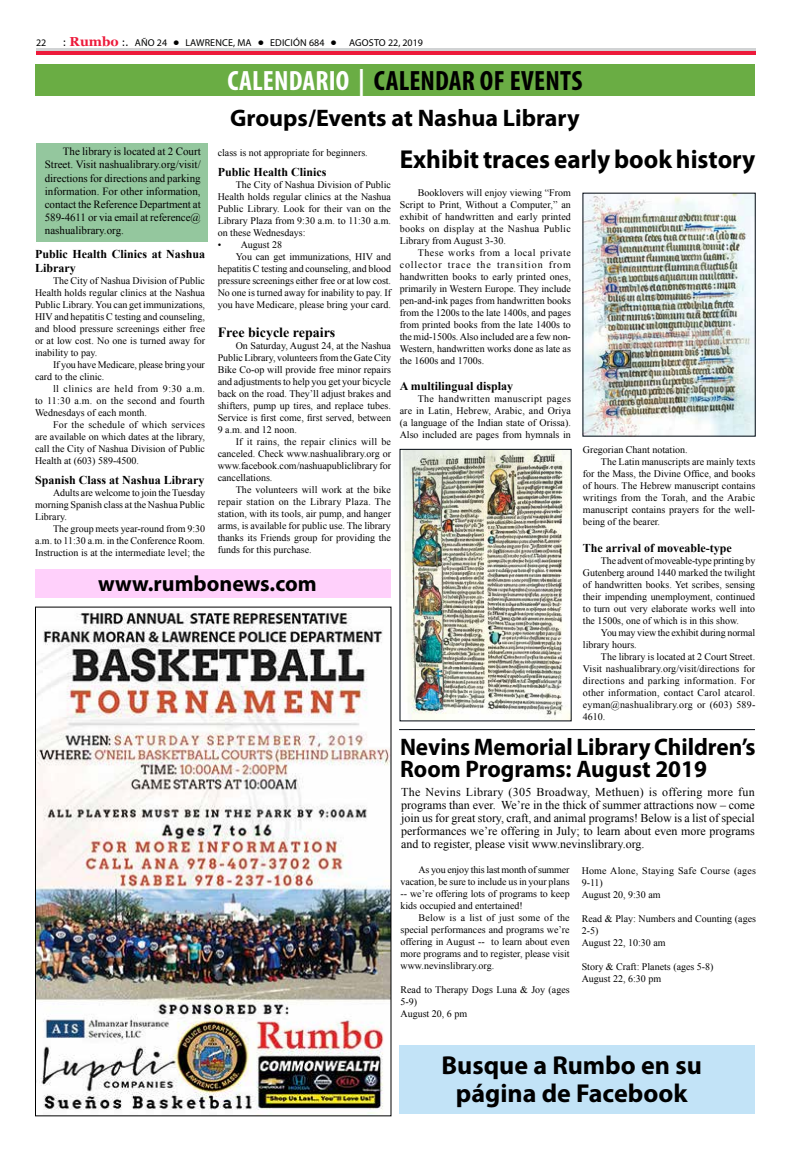
<style>
.page{position:relative;width:792px;height:1152px;background:#fff}
.page>*{position:absolute;margin:0;border:0;box-sizing:border-box;transform-origin:0 0}
.t1{font:700 condensed 28px "Myriad Pro";letter-spacing:.005em;color:#000}
.t2{font:700 26px/28px "Myriad Pro";color:#000;text-align:center}
.t3{font:700 24px/23px "Myriad Pro";color:#000}
.t4{font:700 22px "Myriad Pro";color:#000}
.t5{font:700 14px "Times New Roman";color:#000}
.t6{font:12px/13px "Times New Roman";color:#000;text-align:justify}
.t7{font:700 12px/14.4px "Times New Roman";color:#000}
.t8{font:11px/13.2px "Times New Roman";letter-spacing:-.005em;color:#000;text-align:justify}
.t9{font:10px/12px "Times New Roman";color:#000;text-align:justify}
.t10{font:10px "Myriad Pro";letter-spacing:.02em;color:#000}
.t11{font:10px/12px "Times New Roman";letter-spacing:.02em;color:#000}
.s1{font-family:"Tahoma"}
.s2{font-family:"Georgia";font-weight:700;font-size:13px;color:#ed1a3b}
.s3{font-family:"Tahoma";font-weight:700}
.s4{color:#fff}
</style>
<div class="page">
<div style="left:36px;top:50px;width:720px;height:5px;background:#ed1a3b"></div>
<hr style="left:36px;top:48px;width:720px;height:2px;background:#d1d3d4">
<div style="left:399px;top:1046px;width:356px;height:68px;background:#c2e3f7"></div>
<div style="left:36px;top:569px;width:355px;height:29px;background:#ffd0fb"></div>
<div style="left:36px;top:64px;width:719px;height:32px;background:#6aad44"></div>
<div style="left:36px;top:143px;width:172px;height:99px;background:#94c79e"></div>
<hr style="left:399px;top:729px;width:356px;height:1px;background:#000710">
<img style="left:585px;top:195px;width:169px;height:239px">
<img style="left:402px;top:451px;width:167px;height:268px">
<img style="left:37px;top:613px;width:353px;height:501px">
<p class="t10" style="left:36px;top:36px;width:12px">22</p>
<p class="t10" style="left:63px;top:36px;width:362px"><span class="s1">:</span> <span class="s2">Rumbo</span> <span class="s1">:.</span> AÑO 24 <span class="s3">•</span> LAWRENCE, MA <span class="s3">•</span> EDICIÓN 684 <span class="s3">•</span> AGOSTO 22, 2019</p>
<h1 class="t1" style="left:227px;top:63px;width:357px"><span class="s4">CALENDARIO |</span> CALENDAR OF EVENTS</h1>
<h3 class="t3" style="left:230px;top:106px;width:351px">Groups/Events at Nashua Library</h3>
<p class="t8" style="left:45px;top:145px;width:157px;text-indent:18px">The library is located at 2 Court Street. Visit nashualibrary.org/visit/ directions for directions and parking information. For other information, contact the Reference Department at 589-4611 or via email at reference@ nashualibrary.org.</p>
<p class="t9" style="left:218px;top:146px;width:151px">class is not appropriate for beginners.</p>
<p class="t7" style="left:218px;top:165px;width:110px">Public Health Clinics</p>
<p class="t9" style="left:218px;top:179px;width:175px;text-indent:18px">The City of Nashua Division of Public Health holds regular clinics at the Nashua Public Library. Look for their van on the Library Plaza from 9:30 a.m. to 11:30 a.m. on these Wednesdays:</p>
<p class="t9" style="left:218px;top:239px;width:66px">• August 28</p>
<p class="t9" style="left:236px;top:251px;width:157px">You can get immunizations, HIV and</p>
<p class="t9" style="left:218px;top:263px;width:175px">hepatitis C testing and counseling, and blood</p>
<p class="t9" style="left:218px;top:275px;width:175px">pressure screenings either free or at low cost.</p>
<p class="t9" style="left:218px;top:287px;width:175px">No one is turned away for inability to pay. If</p>
<p class="t9" style="left:218px;top:299px;width:175px">you have Medicare, please bring your card.</p>
<h3 class="t5" style="left:218px;top:323px;width:119px">Free bicycle repairs</h3>
<p class="t9" style="left:218px;top:339px;width:175px;text-indent:18px">On Saturday, August 24, at the Nashua Public Library, volunteers from the Gate City Bike Co-op will provide free minor repairs and adjustments to help you get your bicycle back on the road. They’ll adjust brakes and shifters, pump up tires, and replace tubes.<br>Service is first come, first served, between 9 a.m. and 12 noon.</p>
<p class="t9" style="left:218px;top:435px;width:175px;text-indent:18px">If it rains, the repair clinics will be canceled. Check www.nashualibrary.org or www.facebook.com/nashuapubliclibrary for cancellations.</p>
<p class="t9" style="left:218px;top:483px;width:175px;text-indent:18px">The volunteers will work at the bike repair station on the Library Plaza. The station, with its tools, air pump, and hanger arms, is available for public use. The library thanks its Friends group for providing the funds for this purchase.</p>
<h2 class="t2" style="left:400px;top:144px;width:357px">Exhibit traces early book history</h2>
<p class="t9" style="left:400px;top:187px;width:173px;text-indent:18px">Booklovers will enjoy viewing “From Script to Print, Without a Computer,” an exhibit of handwritten and early printed books on display at the Nashua Public Library from August 3-30.</p>
<p class="t9" style="left:400px;top:247px;width:173px;text-indent:18px">These works from a local private collector trace the transition from handwritten books to early printed ones, primarily in Western Europe. They include pen-and-ink pages from handwritten books from the 1200s to the late 1400s, and pages from printed books from the late 1400s to the mid-1500s. Also included are a few non-Western, handwritten works done as late as the 1600s and 1700s.</p>
<p class="t7" style="left:400px;top:379px;width:115px">A multilingual display</p>
<p class="t9" style="left:400px;top:393px;width:173px;text-indent:18px">The handwritten manuscript pages are in Latin, Hebrew, Arabic, and Oriya (a language of the Indian state of Orissa).<br>Also included are pages from hymnals in</p>
<p class="t7" style="left:35px;top:246px;width:172px">Public Health Clinics at Nashua<br>Library</p>
<p class="t9" style="left:35px;top:274px;width:172px;text-indent:18px">The City of Nashua Division of Public Health holds regular clinics at the Nashua Public Library. You can get immunizations, HIV and hepatitis C testing and counseling, and blood pressure screenings either free or at low cost. No one is turned away for inability to pay.</p>
<p class="t9" style="left:35px;top:358px;width:171px;text-indent:18px">If you have Medicare, please bring your card to the clinic.</p>
<p class="t9" style="left:35px;top:382px;width:172px;text-indent:18px">ll clinics are held from 9:30 a.m. to 11:30 a.m. on the second and fourth Wednesdays of each month.</p>
<p class="t9" style="left:35px;top:418px;width:172px;text-indent:18px">For the schedule of which services are available on which dates at the library, call the City of Nashua Division of Public Health at (603) 589-4500.</p>
<p class="t7" style="left:35px;top:473px;width:171px">Spanish Class at Nashua Library</p>
<p class="t9" style="left:35px;top:487px;width:172px;text-indent:18px">Adults are welcome to join the Tuesday morning Spanish class at the Nashua Public Library.</p>
<p class="t9" style="left:35px;top:523px;width:172px;text-indent:18px">The group meets year-round from 9:30 a.m. to 11:30 a.m. in the Conference Room.<br>Instruction is at the intermediate level; the</p>
<p class="t9" style="left:583px;top:444px;width:106px">Gregorian Chant notation.</p>
<p class="t9" style="left:601px;top:456px;width:156px">The Latin manuscripts are mainly texts</p>
<p class="t9" style="left:583px;top:468px;width:174px">for the Mass, the Divine Office, and books</p>
<p class="t9" style="left:583px;top:480px;width:174px">of hours. The Hebrew manuscript contains</p>
<p class="t9" style="left:583px;top:492px;width:174px">writings from the Torah, and the Arabic</p>
<p class="t9" style="left:583px;top:504px;width:174px">manuscript contains prayers for the well-</p>
<p class="t9" style="left:583px;top:516px;width:79px">being of the bearer.</p>
<p class="t7" style="left:583px;top:540px;width:150px">The arrival of moveable-type</p>
<p class="t9" style="left:583px;top:554px;width:174px;text-indent:18px">The advent of moveable-type printing by Gutenberg around 1440 marked the twilight of handwritten books. Yet scribes, sensing their impending unemployment, continued to turn out very elaborate works well into the 1500s, one of which is in this show.</p>
<p class="t9" style="left:583px;top:626px;width:174px;text-indent:18px">You may view the exhibit during normal library hours.</p>
<p class="t9" style="left:583px;top:650px;width:174px;text-indent:18px">The library is located at 2 Court Street.<br>Visit nashualibrary.org/visit/directions for directions and parking information. For other information, contact Carol atcarol. eyman@nashualibrary.org or (603) 589- 4610.</p>
<h3 class="t4" style="left:98px;top:569px;width:220px">www.rumbonews.com</h3>
<h3 class="t3" style="left:400px;top:734px;width:357px">Nevins Memorial Library Children’s<br>Room Programs: August 2019</h3>
<p class="t6" style="left:401px;top:786px;width:355px">The Nevins Library (305 Broadway, Methuen) is offering more fun programs than ever. We’re in the thick of summer attractions now – come join us for great story, craft, and animal programs! Below is a list of special performances we’re offering in July; to learn about even more programs and to register, please visit www.nevinslibrary.org.</p>
<p class="t9" style="left:400px;top:864px;width:171px;text-indent:18px">As you enjoy this last month of summer vacation, be sure to include us in your plans -- we’re offering lots of programs to keep kids occupied and entertained!</p>
<p class="t9" style="left:400px;top:912px;width:171px;text-indent:18px">Below is a list of just some of the special performances and programs we’re offering in August -- to learn about even more programs and to register, please visit www.nevinslibrary.org.</p>
<p class="t9" style="left:400px;top:984px;width:171px;text-align:left">Read to Therapy Dogs Luna &amp; Joy (ages<br>5-9)<br>August 20, 6 pm</p>
<p class="t11" style="left:582px;top:864px;width:176px">Home Alone, Staying Safe Course (ages<br>9-11)<br>August 20, 9:30 am</p>
<p class="t9" style="left:582px;top:912px;width:176px;text-align:left">Read &amp; Play: Numbers and Counting (ages<br>2-5)<br>August 22, 10:30 am</p>
<p class="t9" style="left:582px;top:960px;width:133px">Story &amp; Craft: Planets (ages 5-8)<br>August 22, 6:30 pm</p>
<h2 class="t2" style="left:442px;top:1050px;width:262px">Busque a Rumbo en su página de Facebook</h2>
</div>
